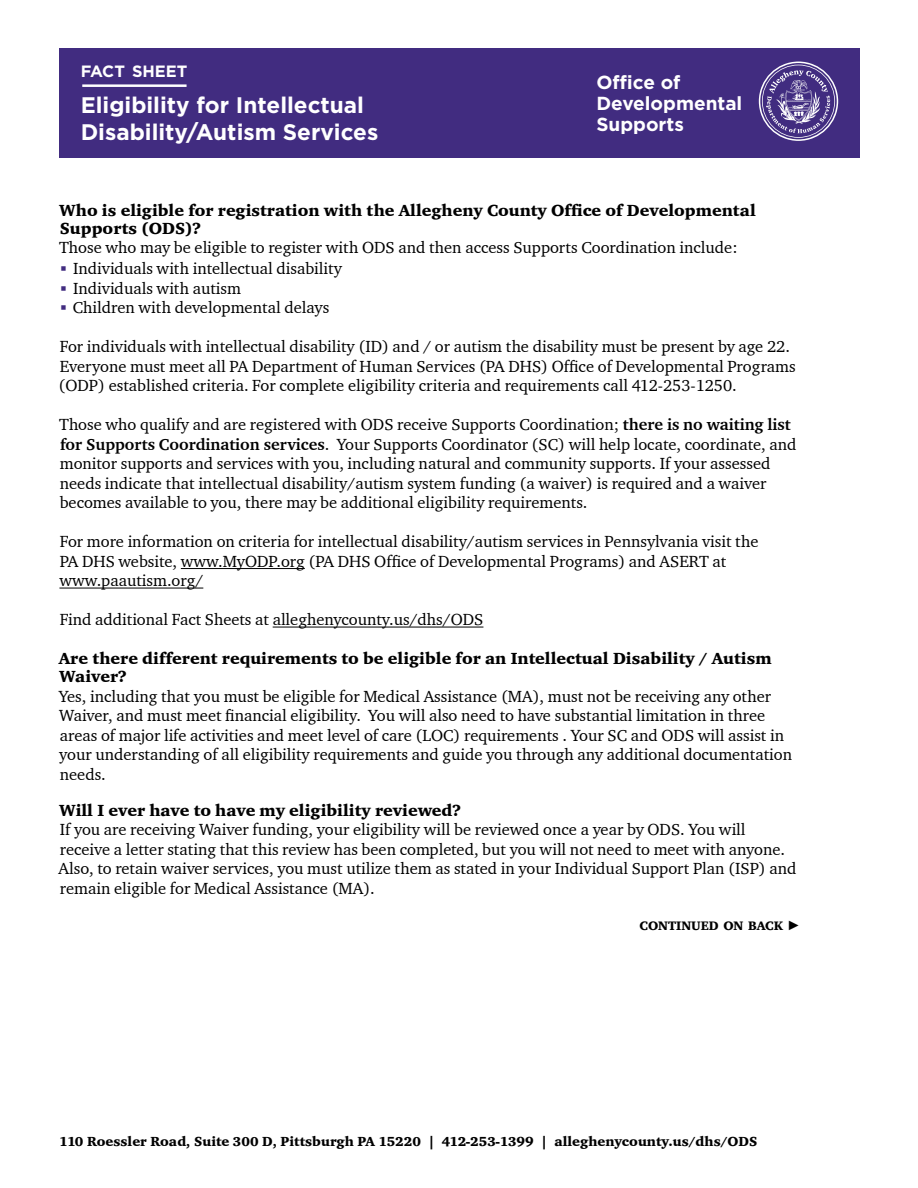
<style>
.page{position:relative;width:918px;height:1188px;background:#fff}
.page>*{position:absolute;margin:0;border:0;box-sizing:border-box;transform-origin:0 0}
.t1{font:700 22.5px/27px "Gotham";color:#fff}
.t2{font:700 18.9px/21.5px "Gotham";color:#fff}
.t3{font:16.5px/19.5px "Charter ITC";color:#000}
.t4{font:16.5px/18px "Charter ITC Blac";color:#000}
.t5{font:700 16.35px "Gotham";color:#fff}
.t6{font:13.5px "Charter ITC Blac";color:#000}
.t7{font:12.6px "Charter ITC Blac";color:#000}
.s1{font-weight:700}
.s2{font-family:"Arial";font-weight:900;font-size:13.5px}
</style>
<div class="page">
<div style="left:59px;top:48px;width:801px;height:109px;background:#412c80"></div>
<svg style="left:759px;top:62px;width:79px;height:79px"></svg>
<hr style="left:181px;top:568px;width:124px;height:1px;background:#000">
<hr style="left:59px;top:588px;width:144px;height:1px;background:#000">
<hr style="left:273px;top:627px;width:210px;height:1px;background:#000">
<hr style="left:82px;top:84px;width:105px;height:3px;background:#fff">
<p class="t5" style="left:81px;top:61px;width:108px">FACT SHEET</p>
<h1 class="t1" style="left:81px;top:92px;width:299px">Eligibility for Intellectual<br>Disability/Autism Services</h1>
<p class="t2" style="left:596px;top:71px;width:147px">Office of<br>Developmental<br>Supports</p>
<p class="t4" style="left:59px;top:201px;width:698px">Who is eligible for registration with the Allegheny County Office of Developmental<br>Supports (ODS)?</p>
<p class="t3" style="left:73px;top:237px;width:666px;line-height:21px;text-indent:-14px">Those who may be eligible to register with ODS and then access Supports Coordination include:<br>Individuals with intellectual disability</p>
<p class="t3" style="left:73px;top:278px;width:258px">Individuals with autism<br>Children with developmental delays</p>
<p class="t3" style="left:59px;top:337px;width:739px">For individuals with intellectual disability (ID) and / or autism the disability must be present by age 22.<br>Everyone must meet all PA Department of Human Services (PA DHS) Office of Developmental Programs (ODP) established criteria. For complete eligibility criteria and requirements call 412-253-1250.</p>
<p class="t3" style="left:59px;top:415px;width:739px">Those who qualify and are registered with ODS receive Supports Coordination; <span class="s1">there is no waiting list for Supports Coordination services</span>. Your Supports Coordinator (SC) will help locate, coordinate, and monitor supports and services with you, including natural and community supports. If your assessed needs indicate that intellectual disability/autism system funding (a waiver) is required and a waiver becomes available to you, there may be additional eligibility requirements.</p>
<p class="t3" style="left:59px;top:532px;width:701px">For more information on criteria for intellectual disability/autism services in Pennsylvania visit the<br>PA DHS website, www.MyODP.org (PA DHS Office of Developmental Programs) and ASERT at www.paautism.org/</p>
<p class="t3" style="left:60px;top:610px;width:425px">Find additional Fact Sheets at alleghenycounty.us/dhs/ODS</p>
<p class="t4" style="left:59px;top:649px;width:714px">Are there different requirements to be eligible for an Intellectual Disability / Autism<br>Waiver?</p>
<p class="t3" style="left:59px;top:686px;width:735px">Yes, including that you must be eligible for Medical Assistance (MA), must not be receiving any other Waiver, and must meet financial eligibility. You will also need to have substantial limitation in three areas of major life activities and meet level of care (LOC) requirements . Your SC and ODS will assist in your understanding of all eligibility requirements and guide you through any additional documentation needs.</p>
<p class="t4" style="left:59px;top:801px;width:404px">Will I ever have to have my eligibility reviewed?</p>
<p class="t3" style="left:59px;top:820px;width:739px">If you are receiving Waiver funding, your eligibility will be reviewed once a year by ODS. You will receive a letter stating that this review has been completed, but you will not need to meet with anyone.<br>Also, to retain waiver services, you must utilize them as stated in your Individual Support Plan (ISP) and remain eligible for Medical Assistance (MA).</p>
<p class="t7" style="left:639px;top:918px;width:163px">CONTINUED ON BACK <span class="s2">►</span></p>
<p class="t6" style="left:59px;top:1133px;width:700px">110 Roessler Road, Suite 300 D, Pittsburgh PA 15220 | 412-253-1399 | alleghenycounty.us/dhs/ODS</p>
</div>
